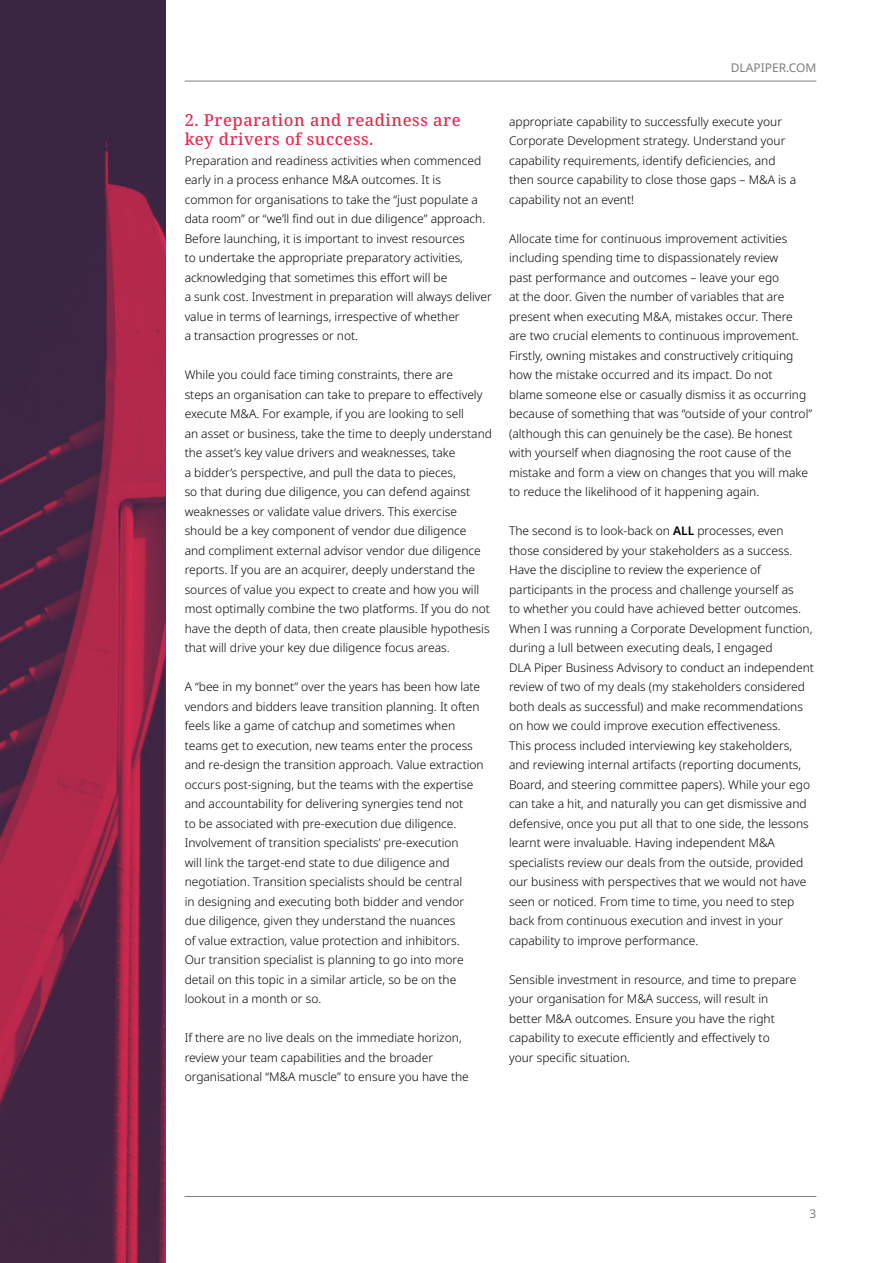
<style>
.page{position:relative;width:893px;height:1263px;background:#fff}
.page>*{position:absolute;margin:0;border:0;box-sizing:border-box;transform-origin:0 0}
.t1{font:500 16.5px/19.5px "Noto Serif";letter-spacing:.03em;color:#e72a4f}
.t2{font:300 12px/19.5px "Noto Sans";color:#000}
.t3{font:12px "Noto Sans";color:#7e7e7d}
.s1{font-weight:600}
</style>
<div class="page">
<hr style="left:185px;top:1196px;width:631px;height:1px;background:#7e7e7d">
<hr style="left:185px;top:81px;width:631px;height:1px;background:#7e7e7d">
<img style="left:0;top:0;width:166px;height:1263px">
<h1 class="t1" style="left:185px;top:111px;width:277px">2. Preparation and readiness are key drivers of success.</h1>
<p class="t2" style="left:185px;top:151px;width:309px">Preparation and readiness activities when commenced early in a process enhance M&amp;A outcomes. It is common for organisations to take the “just populate a data room” or “we’ll find out in due diligence” approach.<br>Before launching, it is important to invest resources<br>to undertake the appropriate preparatory activities, acknowledging that sometimes this effort will be<br>a sunk cost. Investment in preparation will always deliver value in terms of learnings, irrespective of whether<br>a transaction progresses or not.</p>
<p class="t2" style="left:185px;top:365px;width:309px">While you could face timing constraints, there are<br>steps an organisation can take to prepare to effectively execute M&amp;A. For example, if you are looking to sell<br>an asset or business, take the time to deeply understand the asset’s key value drivers and weaknesses, take<br>a bidder’s perspective, and pull the data to pieces,<br>so that during due diligence, you can defend against weaknesses or validate value drivers. This exercise should be a key component of vendor due diligence<br>and compliment external advisor vendor due diligence reports. If you are an acquirer, deeply understand the sources of value you expect to create and how you will most optimally combine the two platforms. If you do not have the depth of data, then create plausible hypothesis that will drive your key due diligence focus areas.</p>
<p class="t2" style="left:185px;top:677px;width:301px">A “bee in my bonnet” over the years has been how late vendors and bidders leave transition planning. It often feels like a game of catchup and sometimes when teams get to execution, new teams enter the process and re-design the transition approach. Value extraction occurs post-signing, but the teams with the expertise and accountability for delivering synergies tend not<br>to be associated with pre-execution due diligence.<br>Involvement of transition specialists’ pre-execution<br>will link the target-end state to due diligence and negotiation. Transition specialists should be central<br>in designing and executing both bidder and vendor due diligence, given they understand the nuances<br>of value extraction, value protection and inhibitors.<br>Our transition specialist is planning to go into more detail on this topic in a similar article, so be on the lookout in a month or so.</p>
<p class="t2" style="left:185px;top:1028px;width:286px">If there are no live deals on the immediate horizon, review your team capabilities and the broader organisational “M&amp;A muscle” to ensure you have the</p>
<p class="t3" style="left:731px;top:60px;width:87px">DLAPIPER.COM</p>
<p class="t2" style="left:509px;top:112px;width:289px">appropriate capability to successfully execute your Corporate Development strategy. Understand your capability requirements, identify deficiencies, and then source capability to close those gaps – M&amp;A is a capability not an event!</p>
<p class="t2" style="left:509px;top:229px;width:305px">Allocate time for continuous improvement activities including spending time to dispassionately review<br>past performance and outcomes – leave your ego<br>at the door. Given the number of variables that are present when executing M&amp;A, mistakes occur. There are two crucial elements to continuous improvement.<br>Firstly, owning mistakes and constructively critiquing how the mistake occurred and its impact. Do not<br>blame someone else or casually dismiss it as occurring because of something that was “outside of your control” (although this can genuinely be the case). Be honest with yourself when diagnosing the root cause of the mistake and form a view on changes that you will make to reduce the likelihood of it happening again.</p>
<p class="t2" style="left:509px;top:521px;width:306px">The second is to look-back on <span class="s1">ALL</span> processes, even those considered by your stakeholders as a success.<br>Have the discipline to review the experience of participants in the process and challenge yourself as<br>to whether you could have achieved better outcomes.<br>When I was running a Corporate Development function, during a lull between executing deals, I engaged<br>DLA Piper Business Advisory to conduct an independent review of two of my deals (my stakeholders considered both deals as successful) and make recommendations on how we could improve execution effectiveness.<br>This process included interviewing key stakeholders, and reviewing internal artifacts (reporting documents, Board, and steering committee papers). While your ego can take a hit, and naturally you can get dismissive and defensive, once you put all that to one side, the lessons learnt were invaluable. Having independent M&amp;A specialists review our deals from the outside, provided our business with perspectives that we would not have seen or noticed. From time to time, you need to step back from continuous execution and invest in your capability to improve performance.</p>
<p class="t2" style="left:509px;top:970px;width:289px">Sensible investment in resource, and time to prepare your organisation for M&amp;A success, will result in better M&amp;A outcomes. Ensure you have the right capability to execute efficiently and effectively to your specific situation.</p>
<p class="t3" style="left:810px;top:1205px;width:8px">3</p>
</div>
